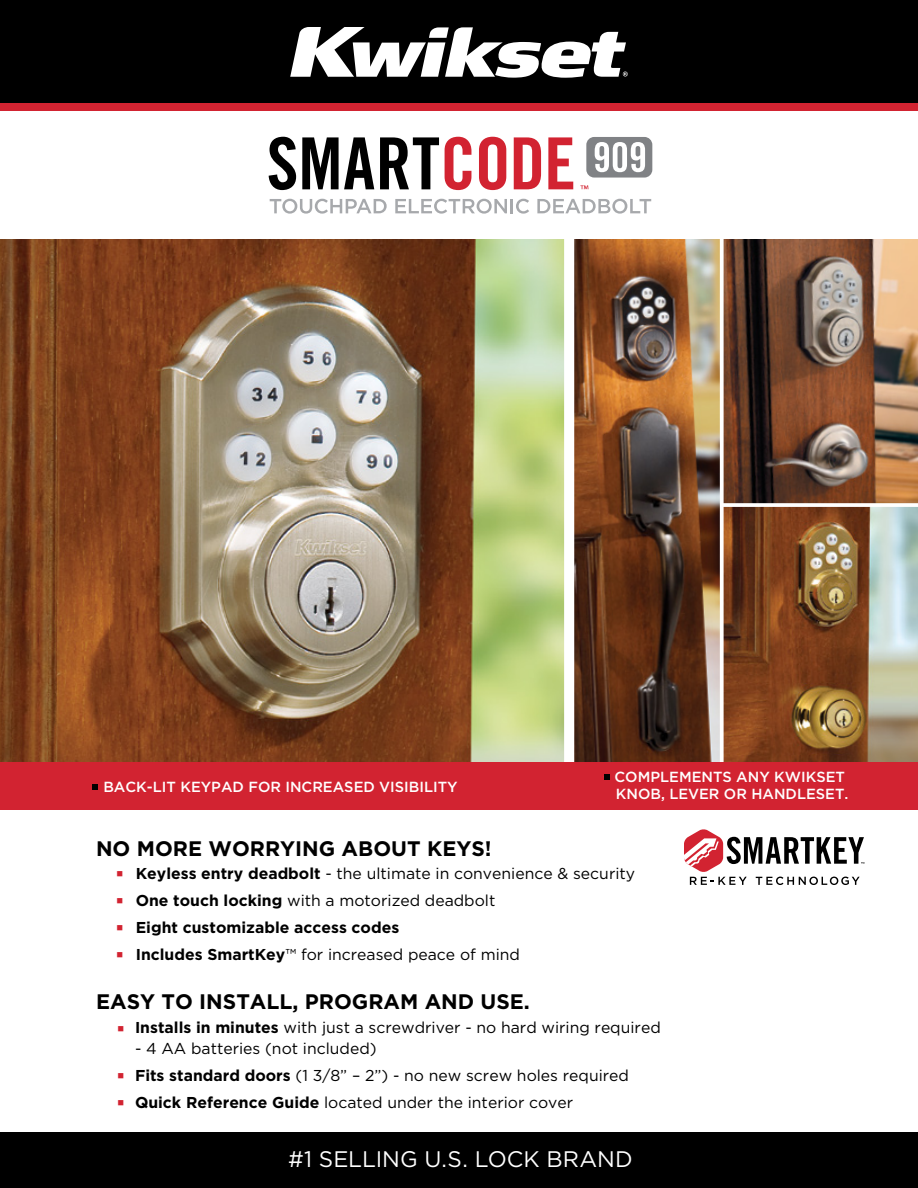
<style>
.page{position:relative;width:918px;height:1188px;background:#fff}
.page>*{position:absolute;margin:0;border:0;box-sizing:border-box;transform-origin:0 0}
.t1{font:22.5px "Gotham";color:#fff}
.t2{font:700 21px "Gotham";color:#000}
.t3{font:15.75px/27px "Gotham";color:#000}
.t4{font:500 14.7px/16.5px "Gotham";color:#fff;text-align:right}
.s1{font-weight:700}
</style>
<div class="page">
<div style="left:0;top:0;width:918px;height:110px;background:#d22331"></div>
<div style="left:0;top:0;width:918px;height:103px;background:#000"></div>
<div style="left:0;top:1133px;width:918px;height:55px;background:#000"></div>
<svg style="left:290px;top:27px;width:338px;height:51px"></svg>
<img style="left:0;top:239px;width:582px;height:523px">
<img style="left:724px;top:239px;width:194px;height:523px">
<img style="left:574px;top:240px;width:146px;height:522px">
<div style="left:564px;top:233px;width:10px;height:571px;background:#fff"></div>
<svg style="left:723px;top:239px;width:1px;height:523px"></svg>
<svg style="left:723px;top:503px;width:195px;height:4px"></svg>
<div style="left:0;top:762px;width:918px;height:48px;background:#d22331"></div>
<svg style="left:93px;top:784px;width:5px;height:5px"></svg>
<svg style="left:604px;top:775px;width:6px;height:5px"></svg>
<svg style="left:684px;top:829px;width:180px;height:56px"></svg>
<div style="left:586px;top:137px;width:66px;height:41px;background:#808285;border-radius:8px"></div>
<svg style="left:270px;top:199px;width:117px;height:15px"></svg>
<svg style="left:395px;top:199px;width:134px;height:15px"></svg>
<svg style="left:537px;top:199px;width:114px;height:15px"></svg>
<svg style="left:580px;top:185px;width:8px;height:4px"></svg>
<svg style="left:269px;top:137px;width:27px;height:53px"></svg>
<svg style="left:302px;top:137px;width:72px;height:52px"></svg>
<svg style="left:380px;top:137px;width:59px;height:52px"></svg>
<svg style="left:445px;top:137px;width:26px;height:53px"></svg>
<svg style="left:479px;top:137px;width:27px;height:53px"></svg>
<svg style="left:514px;top:137px;width:27px;height:52px"></svg>
<svg style="left:548px;top:137px;width:25px;height:52px"></svg>
<svg style="left:595px;top:142px;width:50px;height:30px"></svg>
<p class="t4" style="left:92px;top:778px;width:367px">• BACK-LIT KEYPAD FOR INCREASED VISIBILITY</p>
<p class="t4" style="left:603px;top:769px;width:247px">• COMPLEMENTS ANY KWIKSET<br>KNOB, LEVER OR HANDLESET.</p>
<h2 class="t2" style="left:96px;top:836px;width:397px">NO MORE WORRYING ABOUT KEYS!</h2>
<p class="t3" style="left:136px;top:860px;width:501px"><span class="s1">Keyless entry deadbolt</span> - the ultimate in convenience &amp; security <span class="s1">One touch locking</span> with a motorized deadbolt<br><span class="s1">Eight customizable access codes<br>Includes SmartKey</span>™ for increased peace of mind</p>
<h2 class="t2" style="left:96px;top:989px;width:435px">EASY TO INSTALL, PROGRAM AND USE.</h2>
<p class="t3" style="left:135px;top:1014px;width:527px"><span class="s1">Installs in minutes</span> with just a screwdriver - no hard wiring required</p>
<p class="t3" style="left:135px;top:1035px;width:496px">- 4 AA batteries (not included)<br><span class="s1">Fits standard doors</span> (1 3/8” – 2”) - no new screw holes required<br><span class="s1">Quick Reference Guide</span> located under the interior cover</p>
<h1 class="t1" style="left:288px;top:1147px;width:346px">#1 SELLING U.S. LOCK BRAND</h1>
</div>
